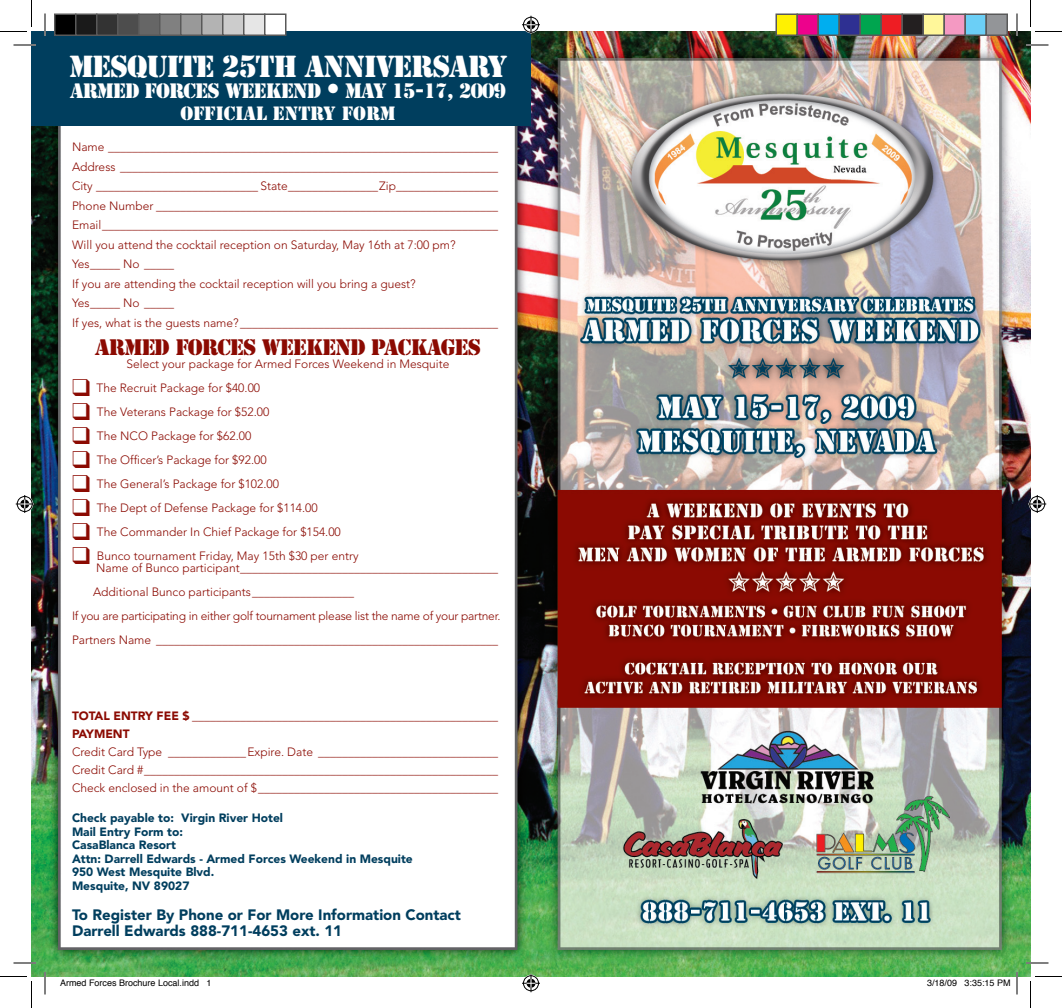
<style>
.page{position:relative;width:1062px;height:1008px;background:#fff}
.page>*{position:absolute;margin:0;border:0;box-sizing:border-box;transform-origin:0 0}
.t1{font:28.5px "Stencil Std";letter-spacing:-.04em;color:#fff}
.t2{font:21px "Stencil Std";letter-spacing:-.04em;color:#8b0a02}
.t3{font:19.5px "Stencil Std";letter-spacing:-.04em;color:#fff}
.t4{font:18px "Stencil Std";color:#fff}
.t5{font:900 15px/16.5px "Avenir";color:#003e5e}
.t6{font:300 12px/19.5px "Avenir";color:#8b0a02}
.t7{font:300 12px/24px "Avenir";letter-spacing:-.02em;color:#8b0a02}
.t8{font:900 12px/13.5px "Avenir";color:#003e5e}
.t9{font:900 12px/18px "Avenir";color:#8b0a02}
.t10{font:9px "Helvetica";color:#000}
.s1{font-size:25.5px}
</style>
<div class="page">
<img style="left:32px;top:32px;width:998px;height:945px">
<div style="left:32px;top:32px;width:499px;height:94px;background:#003e5e"></div>
<hr style="left:14px;top:44px;width:22px;height:2px;background:#fff">
<hr style="left:1026px;top:44px;width:22px;height:2px;background:#fff">
<hr style="left:14px;top:962px;width:22px;height:2px;background:#fff">
<hr style="left:1026px;top:962px;width:22px;height:2px;background:#fff">
<hr style="left:44px;top:14px;width:2px;height:22px;background:#fff">
<hr style="left:44px;top:972px;width:2px;height:22px;background:#fff">
<hr style="left:1016px;top:14px;width:2px;height:22px;background:#fff">
<hr style="left:1016px;top:972px;width:2px;height:22px;background:#fff">
<svg style="left:14px;top:45px;width:22px;height:1px"></svg>
<svg style="left:1026px;top:45px;width:22px;height:1px"></svg>
<svg style="left:14px;top:963px;width:22px;height:1px"></svg>
<svg style="left:1026px;top:963px;width:22px;height:1px"></svg>
<svg style="left:45px;top:14px;width:1px;height:22px"></svg>
<svg style="left:45px;top:972px;width:1px;height:22px"></svg>
<svg style="left:1017px;top:14px;width:1px;height:22px"></svg>
<svg style="left:1017px;top:972px;width:1px;height:22px"></svg>
<svg style="left:0;top:0;width:32px;height:32px"></svg>
<svg style="left:0;top:976px;width:32px;height:32px"></svg>
<svg style="left:1030px;top:0;width:32px;height:32px"></svg>
<svg style="left:1030px;top:976px;width:32px;height:32px"></svg>
<svg style="left:522px;top:16px;width:18px;height:18px"></svg>
<svg style="left:522px;top:974px;width:18px;height:18px"></svg>
<svg style="left:16px;top:495px;width:18px;height:18px"></svg>
<svg style="left:1028px;top:495px;width:18px;height:18px"></svg>
<div style="left:55px;top:14px;width:21px;height:21px;background:#000"></div>
<div style="left:54px;top:14px;width:22px;height:22px;border:2px solid #595959"></div>
<div style="left:76px;top:14px;width:21px;height:21px;background:#1a1a1a"></div>
<div style="left:75px;top:14px;width:23px;height:22px;border:2px solid #595959"></div>
<div style="left:97px;top:14px;width:21px;height:21px;background:#333"></div>
<div style="left:96px;top:14px;width:22px;height:22px;border:2px solid #595959"></div>
<div style="left:118px;top:14px;width:21px;height:21px;background:#4d4d4d"></div>
<div style="left:117px;top:14px;width:23px;height:22px;border:2px solid #595959"></div>
<div style="left:139px;top:14px;width:21px;height:21px;background:#666"></div>
<div style="left:138px;top:14px;width:22px;height:22px;border:2px solid #595959"></div>
<div style="left:160px;top:14px;width:21px;height:21px;background:#808080"></div>
<div style="left:159px;top:14px;width:23px;height:22px;border:2px solid #595959"></div>
<div style="left:181px;top:14px;width:21px;height:21px;background:#999"></div>
<div style="left:180px;top:14px;width:22px;height:22px;border:2px solid #595959"></div>
<div style="left:202px;top:14px;width:21px;height:21px;background:#b3b3b3"></div>
<div style="left:201px;top:14px;width:23px;height:22px;border:2px solid #595959"></div>
<div style="left:223px;top:14px;width:21px;height:21px;background:#ccc"></div>
<div style="left:222px;top:14px;width:22px;height:22px;border:2px solid #595959"></div>
<div style="left:244px;top:14px;width:21px;height:21px;background:#e6e6e6"></div>
<div style="left:243px;top:14px;width:23px;height:22px;border:2px solid #595959"></div>
<div style="left:265px;top:14px;width:21px;height:21px;background:#fff"></div>
<div style="left:264px;top:14px;width:22px;height:22px;border:2px solid #595959"></div>
<div style="left:776px;top:14px;width:21px;height:21px;background:#fff101"></div>
<div style="left:776px;top:14px;width:22px;height:22px;border:2px solid #595959"></div>
<div style="left:797px;top:14px;width:21px;height:21px;background:#ed028c"></div>
<div style="left:796px;top:14px;width:23px;height:22px;border:2px solid #595959"></div>
<div style="left:818px;top:14px;width:21px;height:21px;background:#00aeef"></div>
<div style="left:818px;top:14px;width:22px;height:22px;border:2px solid #595959"></div>
<div style="left:839px;top:14px;width:21px;height:21px;background:#2e3092"></div>
<div style="left:838px;top:14px;width:23px;height:22px;border:2px solid #595959"></div>
<div style="left:860px;top:14px;width:21px;height:21px;background:#00a54f"></div>
<div style="left:860px;top:14px;width:22px;height:22px;border:2px solid #595959"></div>
<div style="left:881px;top:14px;width:21px;height:21px;background:#ee1d23"></div>
<div style="left:880px;top:14px;width:23px;height:22px;border:2px solid #595959"></div>
<div style="left:902px;top:14px;width:21px;height:21px;background:#231f20"></div>
<div style="left:902px;top:14px;width:22px;height:22px;border:2px solid #595959"></div>
<div style="left:923px;top:14px;width:21px;height:21px;background:#fff79a"></div>
<div style="left:922px;top:14px;width:23px;height:22px;border:2px solid #595959"></div>
<div style="left:944px;top:14px;width:21px;height:21px;background:#f499c2"></div>
<div style="left:944px;top:14px;width:22px;height:22px;border:2px solid #595959"></div>
<div style="left:965px;top:14px;width:21px;height:21px;background:#6bcff6"></div>
<div style="left:964px;top:14px;width:23px;height:22px;border:2px solid #595959"></div>
<div style="left:986px;top:14px;width:21px;height:21px;background:#939598"></div>
<div style="left:986px;top:14px;width:22px;height:22px;border:2px solid #595959"></div>
<svg style="left:964px;top:976px;width:47px;height:1px"></svg>
<h1 class="t1" style="left:69px;top:48px;width:440px">MESQUITE 25TH ANNIVERSARY</h1>
<h3 class="t3" style="left:70px;top:79px;width:437px">ARMED FORCES WEEKEND <span class="s1">•</span> MAY 15-17, 2009</h3>
<h3 class="t4" style="left:180px;top:102px;width:217px">OFFICIAL ENTRY FORM</h3>
<p class="t6" style="left:72px;top:137px;width:427px">Name _________________________________________________________________ Address _______________________________________________________________ City ___________________________ State_______________Zip_________________ Phone Number _________________________________________________________ Email__________________________________________________________________ Will you attend the cocktail reception on Saturday, May 16th at 7:00 pm?<br>Yes_____ No _____<br>If you are attending the cocktail reception will you bring a guest?<br>Yes_____ No _____<br>If yes, what is the guests name?___________________________________________</p>
<h2 class="t2" style="left:95px;top:334px;width:387px">ARMED FORCES WEEKEND PACKAGES</h2>
<p class="t6" style="left:126px;top:354px;width:325px">Select your package for Armed Forces Weekend in Mesquite</p>
<p class="t6" style="left:72px;top:378px;width:190px">❑ The Recruit Package for $40.00</p>
<p class="t6" style="left:72px;top:402px;width:199px">❑ The Veterans Package for $52.00</p>
<p class="t6" style="left:72px;top:426px;width:181px">❑ The NCO Package for $62.00</p>
<p class="t6" style="left:72px;top:450px;width:196px">❑ The Officer’s Package for $92.00</p>
<p class="t6" style="left:72px;top:474px;width:209px">❑ The General’s Package for $102.00</p>
<p class="t6" style="left:72px;top:498px;width:247px">❑ The Dept of Defense Package for $114.00</p>
<p class="t6" style="left:72px;top:522px;width:270px">❑ The Commander In Chief Package for $154.00</p>
<p class="t6" style="left:96px;top:549px;width:403px;line-height:12px;text-indent:-24px">❑ Bunco tournament Friday, May 15th $30 per entry<br>Name of Bunco participant___________________________________________</p>
<p class="t7" style="left:72px;top:579px;width:430px;text-indent:21px">Additional Bunco participants_________________<br>If you are participating in either golf tournament please list the name of your partner.<br>Partners Name _________________________________________________________</p>
<p class="t9" style="left:72px;top:707px;width:427px">TOTAL ENTRY FEE $ ___________________________________________________<br>PAYMENT</p>
<p class="t6" style="left:72px;top:743px;width:427px;line-height:18px;text-align:justify">Credit Card Type _____________Expire. Date ______________________________ Credit Card #___________________________________________________________ Check enclosed in the amount of $________________________________________</p>
<p class="t8" style="left:72px;top:811px;width:342px">Check payable to: Virgin River Hotel<br>Mail Entry Form to:<br>CasaBlanca Resort<br>Attn: Darrell Edwards - Armed Forces Weekend in Mesquite<br>950 West Mesquite Blvd.<br>Mesquite, NV 89027</p>
<p class="t5" style="left:72px;top:906px;width:390px">To Register By Phone or For More Information Contact<br>Darrell Edwards 888-711-4653 ext. 11</p>
<p class="t10" style="left:60px;top:975px;width:153px">Armed Forces Brochure Local.indd 1</p>
<p class="t10" style="left:927px;top:975px;width:85px">3/18/09 3:35:15 PM</p>
</div>
